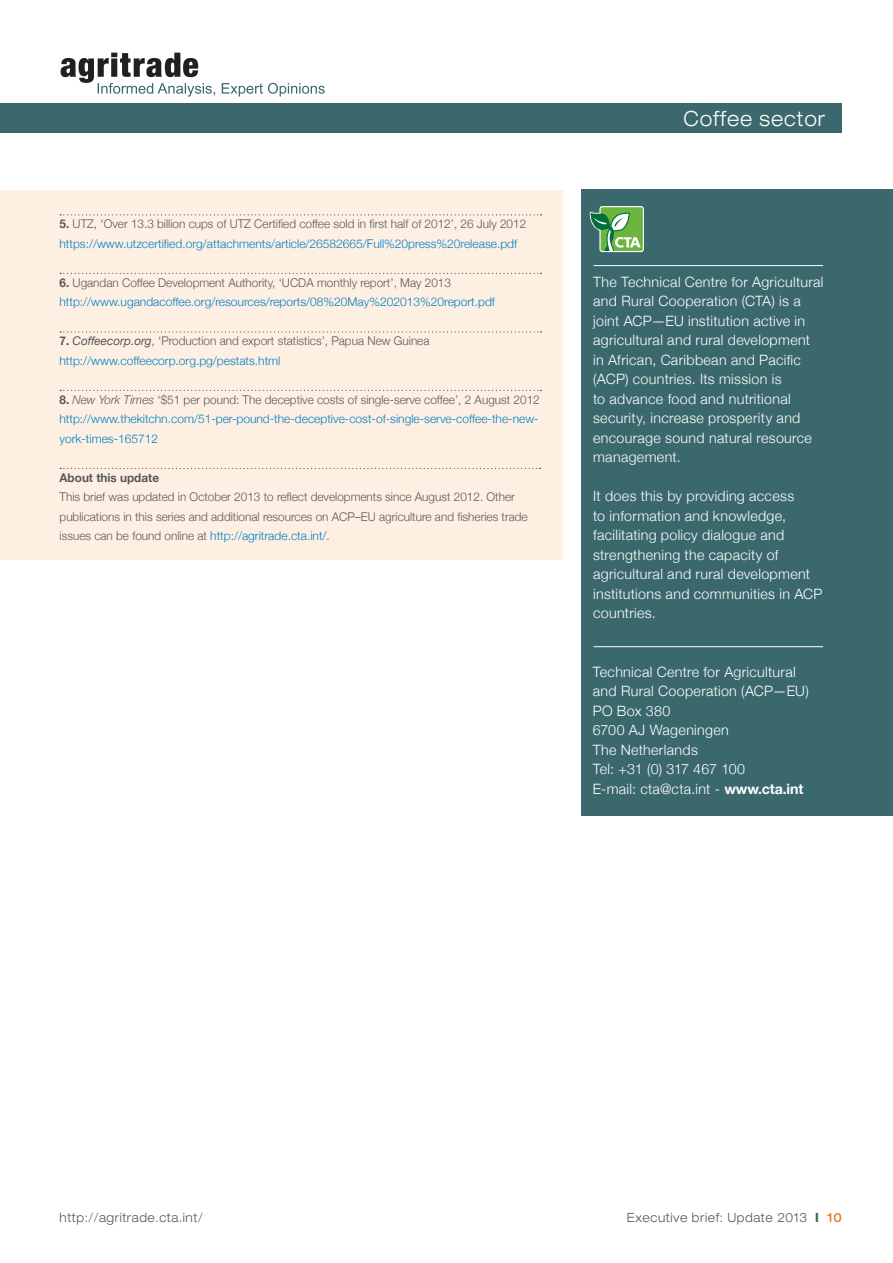
<style>
.page{position:relative;width:893px;height:1263px;background:#fff}
.page>*{position:absolute;margin:0;border:0;box-sizing:border-box;transform-origin:0 0}
.t1{font:300 expanded 21px "Helvetica Neue";letter-spacing:.05em;color:#fff;scale:.9 1}
.t2{font:300 14.25px/19.5px "Helvetica Neue";letter-spacing:.02em;color:#fff}
.t3{font:300 expanded 12.75px "Helvetica Neue";letter-spacing:.05em;color:#57585a;scale:.9 1}
.t4{font:300 12px/19.5px "Helvetica Neue";color:#007ec5}
.t5{font:300 12px/19.5px "Helvetica Neue";color:#57585a}
.t6{font:700 12px "Helvetica Neue";color:#57585a}
.s1{font-weight:700;color:#57585a}
.s2{color:#57585a}
.s3{font-weight:700}
.s4{font-weight:400;font-style:italic}
.s5{color:#007ec5}
.s6{font-style:italic;color:#57585a}
.s7{font-weight:700;color:#3a686c}
.s8{font-weight:500;color:#ea802c}
</style>
<div class="page">
<div style="left:0;top:103px;width:842px;height:30px;background:#3a686c"></div>
<svg style="left:61px;top:53px;width:264px;height:44px"></svg>
<div style="left:0;top:190px;width:563px;height:370px;background:#fdf0e3"></div>
<div style="left:582px;top:189px;width:311px;height:626px;background:#3a686c"></div>
<hr style="left:593px;top:646px;width:230px;height:1px;background:#fff">
<hr style="left:593px;top:265px;width:230px;height:1px;background:#fff">
<svg style="left:590px;top:206px;width:54px;height:46px;background:#77b071"></svg>
<svg style="left:60px;top:468px;width:480px;height:1px"></svg>
<svg style="left:60px;top:214px;width:482px;height:1px"></svg>
<svg style="left:60px;top:273px;width:482px;height:1px"></svg>
<svg style="left:60px;top:331px;width:482px;height:1px"></svg>
<svg style="left:60px;top:390px;width:482px;height:1px"></svg>
<p class="t4" style="left:60px;top:214px;width:468px"><span class="s1">5.</span> <span class="s2">UTZ, ‘Over 13.3 billion cups of UTZ Certified coffee sold in first half of 2012’, 26 July 2012 </span>https://www.utzcertified.org/attachments/article/26582665/Full%20press%20release.pdf</p>
<p class="t4" style="left:60px;top:272px;width:437px"><span class="s1">6.</span> <span class="s2">Ugandan Coffee Development Authority, ‘UCDA monthly report’, May 2013 </span>http://www.ugandacoffee.org/resources/reports/08%20May%202013%20report.pdf</p>
<p class="t5" style="left:60px;top:331px;width:371px"><span class="s3">7.</span> <span class="s4">Coffeecorp.org</span>, ‘Production and export statistics’, Papua New Guinea <span class="s5">http://www.coffeecorp.org.pg/pestats.html</span></p>
<p class="t4" style="left:60px;top:389px;width:482px;text-align:justify"><span class="s1">8.</span> <span class="s6">New York Times</span> <span class="s2">‘$51 per pound: The deceptive costs of single-serve coffee’, 2 August 2012 </span>http://www.thekitchn.com/51-per-pound-the-deceptive-cost-of-single-serve-coffee-the-new&shy;york-times-165712</p>
<p class="t6" style="left:60px;top:467px;width:101px">About this update</p>
<p class="t5" style="left:60px;top:487px;width:470px">This brief was updated in October 2013 to reflect developments since August 2012. Other publications in this series and additional resources on ACP–EU agriculture and fisheries trade issues can be found online at <span class="s5">http://agritrade.cta.int/</span>.</p>
<h1 class="t1" style="left:683px;top:106px;width:159px">Coffee sector</h1>
<p class="t2" style="left:593px;top:271px;width:232px">The Technical Centre for Agricultural and Rural Cooperation (CTA) is a joint ACP—EU institution active in agricultural and rural development in African, Caribbean and Pacific (ACP) countries. Its mission is<br>to advance food and nutritional security, increase prosperity and encourage sound natural resource management.</p>
<p class="t2" style="left:593px;top:486px;width:231px">It does this by providing access<br>to information and knowledge, facilitating policy dialogue and strengthening the capacity of agricultural and rural development institutions and communities in ACP countries.</p>
<p class="t2" style="left:593px;top:661px;width:217px">Technical Centre for Agricultural and Rural Cooperation (ACP—EU)<br>PO Box 380<br>6700 AJ Wageningen<br>The Netherlands<br>Tel: +31 (0) 317 467 100<br>E-mail: cta@cta.int - <span class="s3">www.cta.int</span></p>
<p class="t3" style="left:60px;top:1210px;width:161px">http://agritrade.cta.int/</p>
<p class="t3" style="left:627px;top:1210px;width:240px">Executive brief: Update 2013 <span class="s7">I</span> <span class="s8">10</span></p>
</div>
